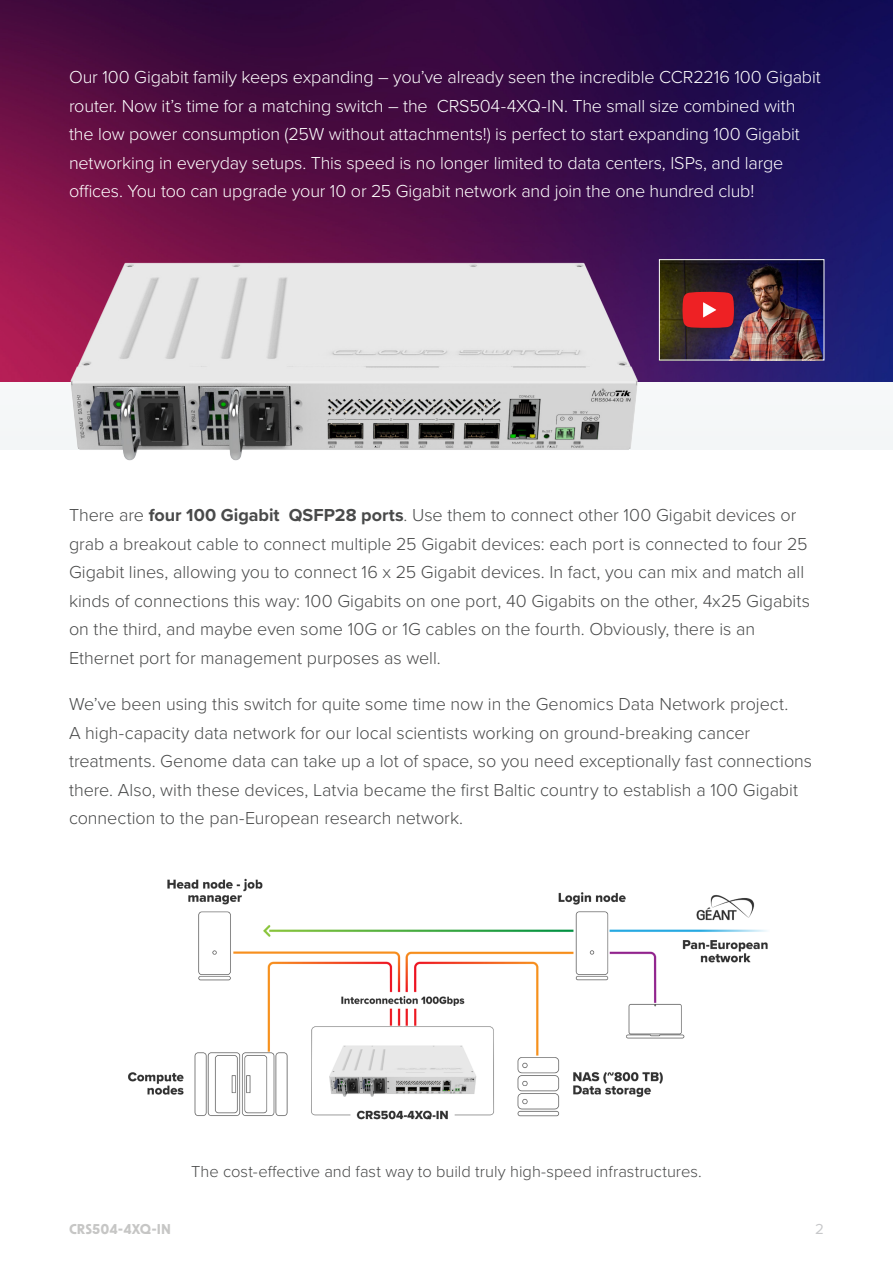
<style>
.page{position:relative;width:893px;height:1263px;background:#fff}
.page>*{position:absolute;margin:0;border:0;box-sizing:border-box;transform-origin:0 0}
.Teksts{font:300 18px/28.5px "Proxima Nova";letter-spacing:-.005em;color:#494a4a}
.Teksts-2{font:300 18px/28.5px "Proxima Nova";letter-spacing:-.01em;color:#fff}
.Teksts-3{font:300 16.5px "Proxima Nova";color:#494a4a}
.t1{font:15px "Proxima Nova";color:#c7c8ca}
.t2{font:700 13.5px "New Order";color:#c6c6c5}
.s1{font-weight:700}
</style>
<div class="page">
<div style="left:0;top:263px;width:893px;height:187px;background:#f3f6f7"></div>
<img style="left:0;top:0;width:893px;height:381px">
<img style="left:26px;top:234px;width:658px;height:227px">
<img style="left:661px;top:261px;width:161px;height:97px">
<div style="left:659px;top:259px;width:165px;height:101px;border:1px solid #fff"></div>
<div style="left:675px;top:289px;width:67px;height:51px;background:#231f20;opacity:.5"></div>
<svg style="left:682px;top:292px;width:52px;height:36px;background:#e12d30"></svg>
<img style="left:128px;top:878px;width:640px;height:242px">
<p class="Teksts-2" style="left:69px;top:62px;width:753px">Our 100 Gigabit family keeps expanding – you’ve already seen the incredible CCR2216 100 Gigabit router. Now it’s time for a matching switch – the CRS504-4XQ-IN. The small size combined with the low power consumption (25W without attachments!) is perfect to start expanding 100 Gigabit networking in everyday setups. This speed is no longer limited to data centers, ISPs, and large offices. You too can upgrade your 10 or 25 Gigabit network and join the one hundred club!</p>
<p class="Teksts" style="left:69px;top:500px;width:743px">There are <span class="s1">four 100 Gigabit QSFP28 ports</span>. Use them to connect other 100 Gigabit devices or grab a breakout cable to connect multiple 25 Gigabit devices: each port is connected to four 25<br>Gigabit lines, allowing you to connect 16 x 25 Gigabit devices. In fact, you can mix and match all kinds of connections this way: 100 Gigabits on one port, 40 Gigabits on the other, 4x25 Gigabits on the third, and maybe even some 10G or 1G cables on the fourth. Obviously, there is an Ethernet port for management purposes as well.</p>
<p class="Teksts" style="left:69px;top:689px;width:745px">We’ve been using this switch for quite some time now in the Genomics Data Network project.<br>A high-capacity data network for our local scientists working on ground-breaking cancer treatments. Genome data can take up a lot of space, so you need exceptionally fast connections there. Also, with these devices, Latvia became the first Baltic country to establish a 100 Gigabit connection to the pan-European research network.</p>
<p class="Teksts-3" style="left:191px;top:1159px;width:512px">The cost-effective and fast way to build truly high-speed infrastructures.</p>
<p class="t2" style="left:69px;top:1220px;width:103px">CRS504-4XQ-IN</p>
<p class="t1" style="left:815px;top:1218px;width:10px">2</p>
</div>
